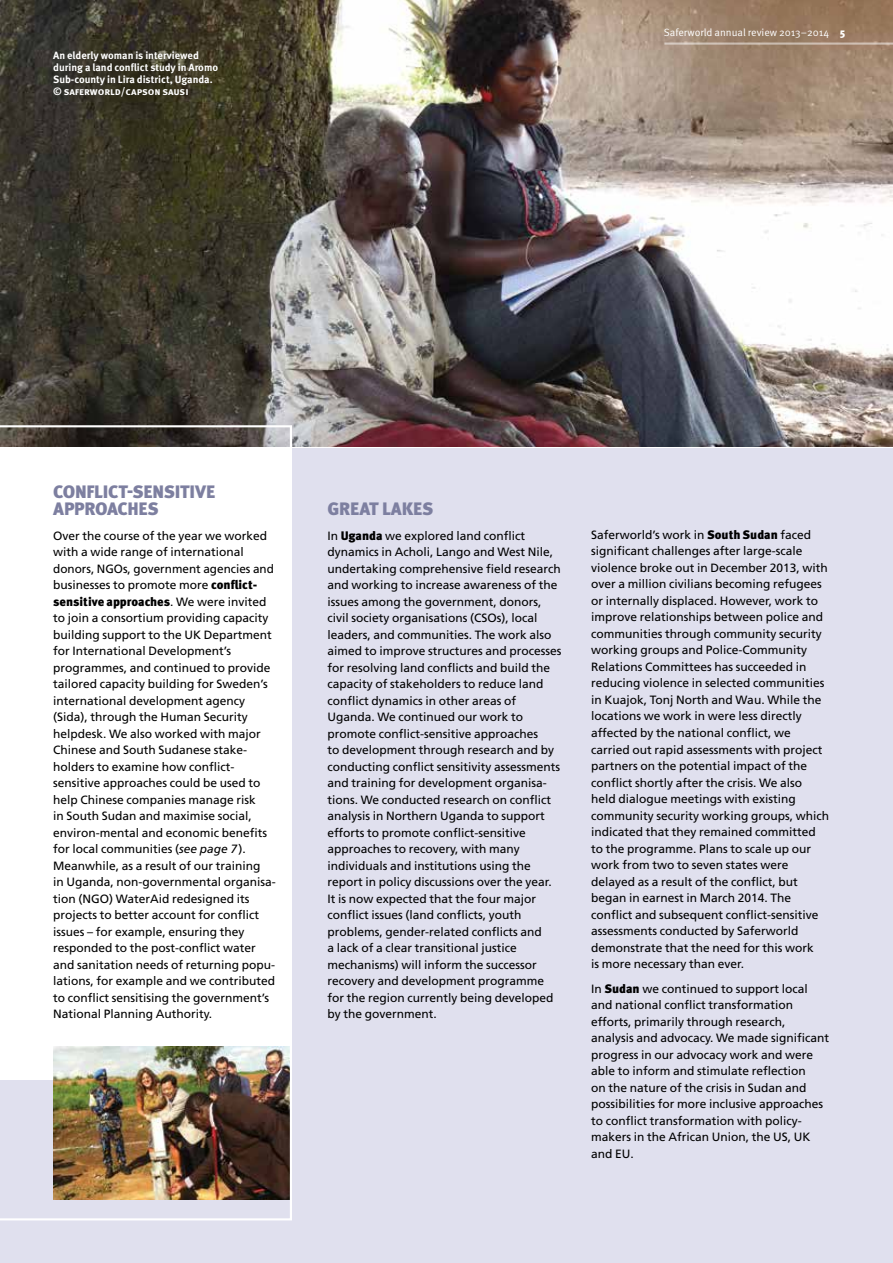
<style>
.page{position:relative;width:893px;height:1263px;background:#fff}
.page>*{position:absolute;margin:0;border:0;box-sizing:border-box;transform-origin:0 0}
.t1{font:900 18px/16.5px "Meta Pro";letter-spacing:-.015em;color:#7d7fa0}
.t2{font:900 12.3px "Meta Pro";color:#000}
.t3{font:12px/16.5px "Frutiger LT Std";color:#000}
.t4{font:700 10.5px/12px "Meta Pro";letter-spacing:-.005em;color:#fff}
.t5{font:10.5px "Meta Pro";color:#fff}
.s1{font-weight:900}
.s2{font-family:"Meta Pro";font-weight:900;font-size:12.3px}
.s3{font-family:"Frutiger LT Std";font-weight:400;font-size:12px}
.s4{font-style:italic}
</style>
<div class="page">
<img style="left:0;top:0;width:893px;height:446px">
<div style="left:0;top:449px;width:893px;height:814px;background:#e0e0ee"></div>
<div style="left:0;top:449px;width:292px;height:631px;background:#fff"></div>
<svg style="left:0;top:425px;width:292px;height:22px;background:#58524e"></svg>
<img style="left:0;top:1046px;width:292px;height:174px">
<hr style="left:664px;top:43px;width:229px;height:2px;background:#fff">
<p class="t4" style="left:53px;top:49px;width:166px">An elderly woman is interviewed during a land conflict study in Aromo Sub-county in Lira district, Uganda. © saferworld/capson sausi</p>
<p class="t5" style="left:664px;top:26px;width:183px">Saferworld annual review 2013–2014 <span class="s1">5</span></p>
<h1 class="t1" style="left:53px;top:484px;width:163px">CONFLICT-SENSITIVE<br>APPROACHES</h1>
<p class="t3" style="left:53px;top:527px;width:222px">Over the course of the year we worked with a wide range of international donors, NGOs, government agencies and businesses to promote more <span class="s2">conflict-</span></p>
<p class="t2" style="left:53px;top:594px;width:215px">sensitive approaches<span class="s3">. We were invited</span></p>
<p class="t3" style="left:53px;top:610px;width:224px">to join a consortium providing capacity building support to the UK Department for International Development’s programmes, and continued to provide tailored capacity building for Sweden’s international development agency (Sida), through the Human Security helpdesk. We also worked with major Chinese and South Sudanese stake&shy;holders to examine how conflict&shy;sensitive approaches could be used to help Chinese companies manage risk<br>in South Sudan and maximise social, environ-mental and economic benefits for local communities (<span class="s4">see page 7</span>).<br>Meanwhile, as a result of our training<br>in Uganda, non-governmental organisa&shy;tion (NGO) WaterAid redesigned its projects to better account for conflict issues – for example, ensuring they responded to the post-conflict water and sanitation needs of returning popu&shy;lations, for example and we contributed to conflict sensitising the government’s National Planning Authority.</p>
<h1 class="t1" style="left:327px;top:501px;width:107px">GREAT LAKES</h1>
<p class="t3" style="left:327px;top:527px;width:236px">In <span class="s2">Uganda</span> we explored land conflict dynamics in Acholi, Lango and West Nile, undertaking comprehensive field research and working to increase awareness of the issues among the government, donors, civil society organisations (CSOs), local leaders, and communities. The work also aimed to improve structures and processes for resolving land conflicts and build the capacity of stakeholders to reduce land conflict dynamics in other areas of Uganda. We continued our work to promote conflict-sensitive approaches<br>to development through research and by conducting conflict sensitivity assessments and training for development organisa&shy;tions. We conducted research on conflict analysis in Northern Uganda to support efforts to promote conflict-sensitive approaches to recovery, with many individuals and institutions using the report in policy discussions over the year.<br>It is now expected that the four major conflict issues (land conflicts, youth problems, gender-related conflicts and<br>a lack of a clear transitional justice mechanisms) will inform the successor recovery and development programme for the region currently being developed by the government.</p>
<p class="t3" style="left:591px;top:527px;width:239px">Saferworld’s work in <span class="s2">South Sudan</span> faced significant challenges after large-scale violence broke out in December 2013, with over a million civilians becoming refugees or internally displaced. However, work to improve relationships between police and communities through community security working groups and Police-Community Relations Committees has succeeded in reducing violence in selected communities in Kuajok, Tonj North and Wau. While the locations we work in were less directly affected by the national conflict, we carried out rapid assessments with project partners on the potential impact of the conflict shortly after the crisis. We also held dialogue meetings with existing community security working groups, which indicated that they remained committed to the programme. Plans to scale up our work from two to seven states were delayed as a result of the conflict, but began in earnest in March 2014. The conflict and subsequent conflict-sensitive assessments conducted by Saferworld demonstrate that the need for this work<br>is more necessary than ever.</p>
<p class="t3" style="left:591px;top:980px;width:240px">In <span class="s2">Sudan</span> we continued to support local and national conflict transformation efforts, primarily through research, analysis and advocacy. We made significant progress in our advocacy work and were able to inform and stimulate reflection<br>on the nature of the crisis in Sudan and possibilities for more inclusive approaches to conflict transformation with policy&shy;makers in the African Union, the US, UK and EU.</p>
</div>
